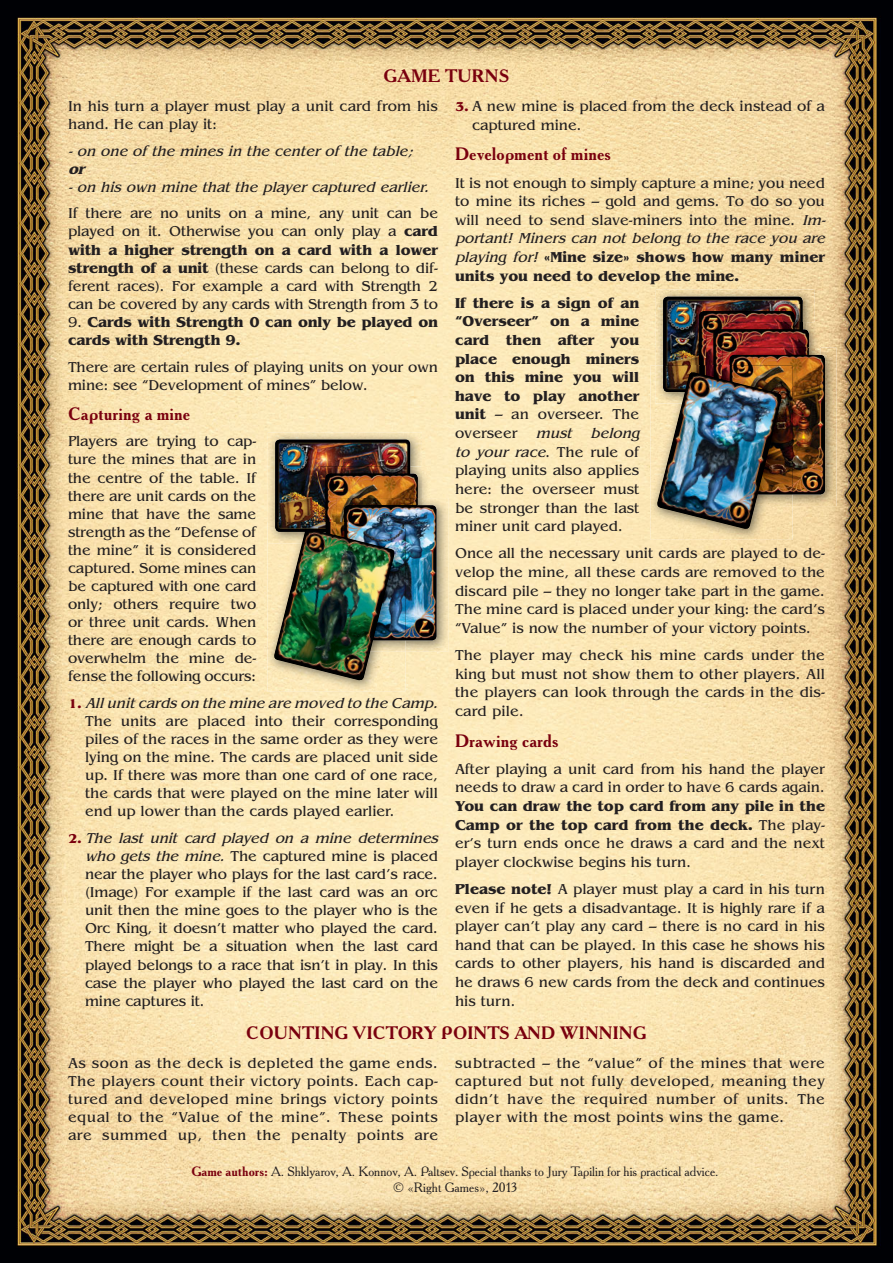
<style>
.page{position:relative;width:893px;height:1263px;background:#fff}
.page>*{position:absolute;margin:0;border:0;box-sizing:border-box;transform-origin:0 0}
.t1{font:700 18px "Academy";color:#79000e}
.t2{font:15px/18px "AG Bengaly C";color:#231f20}
.t3{font:italic 15px "AG Bengaly C";color:#231f20}
.t4{font:700 15px/18.1px "AG Bengaly C";letter-spacing:-.01em;color:#231f20}
.t5{font:italic 700 15px "AG Bengaly C";color:#231f20}
.t6{font:13.5px/16.2px "Academy";color:#231f20;text-align:center}
.s1{font-weight:700}
.s2{font-weight:400}
.s3{font-weight:700;font-size:13.5px;color:#79000e}
.s4{font-style:italic}
.s5{font-weight:700;color:#79000e}
</style>
<div class="page">
<img style="left:0;top:0;width:893px;height:1263px">
<img style="left:268px;top:432px;width:154px;height:90px">
<img style="left:275px;top:440px;width:135px;height:82px">
<img style="left:410px;top:466px;width:19px;height:32px">
<img style="left:318px;top:466px;width:92px;height:56px">
<img style="left:326px;top:474px;width:92px;height:48px">
<img style="left:406px;top:498px;width:42px;height:154px">
<svg style="left:418px;top:498px;width:11px;height:7px"></svg>
<img style="left:337px;top:498px;width:81px;height:24px">
<img style="left:344px;top:505px;width:92px;height:135px;border-radius:4px">
<img style="left:267px;top:522px;width:139px;height:169px">
<img style="left:268px;top:522px;width:5px;height:21px">
<img style="left:395px;top:640px;width:11px;height:12px">
<img style="left:395px;top:522px;width:11px;height:118px">
<svg style="left:273px;top:522px;width:122px;height:6px"></svg>
<img style="left:273px;top:528px;width:122px;height:153px">
<img style="left:656px;top:289px;width:158px;height:76px">
<img style="left:663px;top:297px;width:140px;height:68px">
<img style="left:803px;top:304px;width:3px;height:18px">
<img style="left:692px;top:304px;width:111px;height:61px">
<img style="left:699px;top:311px;width:95px;height:54px">
<img style="left:806px;top:322px;width:14px;height:26px">
<svg style="left:794px;top:322px;width:12px;height:7px"></svg>
<img style="left:706px;top:322px;width:88px;height:43px">
<img style="left:714px;top:329px;width:95px;height:36px">
<img style="left:793px;top:348px;width:43px;height:158px">
<svg style="left:809px;top:348px;width:11px;height:7px"></svg>
<img style="left:722px;top:348px;width:87px;height:17px">
<img style="left:730px;top:355px;width:95px;height:139px;border-radius:5px">
<img style="left:650px;top:365px;width:143px;height:175px">
<img style="left:656px;top:365px;width:7px;height:6px">
<img style="left:663px;top:365px;width:36px;height:6px">
<img style="left:699px;top:365px;width:15px;height:6px">
<img style="left:714px;top:365px;width:16px;height:6px">
<img style="left:782px;top:494px;width:11px;height:12px">
<img style="left:730px;top:365px;width:63px;height:129px">
<img style="left:656px;top:371px;width:126px;height:159px">
<p class="t1" style="left:384px;top:69px;width:127px">GAME TURNS</p>
<p class="t2" style="left:68px;top:98px;width:371px">In his turn a player must play a unit card from his hand. He can play it:</p>
<p class="t3" style="left:68px;top:145px;width:349px">- on one of the mines in the center of the table;</p>
<p class="t5" style="left:68px;top:163px;width:22px">or</p>
<p class="t3" style="left:68px;top:181px;width:366px">- on his own mine that the player captured earlier.</p>
<p class="t2" style="left:68px;top:206px;width:372px;text-align:justify">If there are no units on a mine, any unit can be played on it. Otherwise you can only play a <span class="s1">card with a higher strength on a card with a lower strength of a unit</span> (these cards can belong to dif&shy;ferent races). For example a card with Strength 2 can be covered by any cards with Strength from 3 to</p>
<p class="t4" style="left:68px;top:314px;width:371px"><span class="s2">9.</span> Cards with Strength 0 can only be played on cards with Strength 9.</p>
<p class="t2" style="left:68px;top:359px;width:371px">There are certain rules of playing units on your own mine: see “Development of mines” below.</p>
<p class="t1" style="left:68px;top:407px;width:124px">Capturing a mine</p>
<p class="t2" style="left:68px;top:434px;width:190px;text-align:justify">Players are trying to cap&shy;ture the mines that are in the centre of the table. If there are unit cards on the mine that have the same strength as the “Defense of the mine” it is considered captured. Some mines can be captured with one card only; others require two or three unit cards. When there are enough cards to overwhelm the mine de&shy;fense the following occurs:</p>
<p class="t2" style="left:85px;top:695px;width:358px;text-indent:-17px"><span class="s3">1 .</span> <span class="s4">Allunitcards on the mine are moved to the Camp.<br></span>The units are placed into their corresponding piles of the races in the same order as they were lying on the mine. The cards are placed unit side up. If there was more than one card of one race, the cards that were played on the mine later will end up lower than the cards played earlier.</p>
<p class="t2" style="left:85px;top:830px;width:358px;text-indent:-17px"><span class="s3">2 .</span> <span class="s4">The last unit card played on a mine determines who gets the mine.</span> The captured mine is placed near the player who plays for the last card’s race. (Image) For example if the last card was an orc unit then the mine goes to the player who is the Orc King, it doesn’t matter who played the card.<br>There might be a situation when the last card played belongs to a race that isn’t in play. In this case the player who played the last card on the mine captures it.</p>
<p class="t2" style="left:472px;top:98px;width:354px;line-height:18.6px;text-indent:-17px"><span class="s3">3.</span> A new mine is placed from the deck instead of a captured mine.</p>
<p class="t1" style="left:455px;top:148px;width:157px">Development of mines</p>
<p class="t2" style="left:455px;top:175px;width:375px;line-height:18.6px">It is not enough to simply capture a mine; you need to mine its riches – gold and gems. To do so you will need to send slave-miners into the mine. <span class="s4">Im&shy;portant! Miners can not belong to the race you are playing for!</span> <span class="s1">«Mine size» shows how many miner units you need to develop the mine.</span></p>
<p class="t2" style="left:455px;top:295px;width:189px;line-height:18.6px"><span class="s1">If there is a sign of an “Overseer” on a mine card then after you place enough miners on this mine you will have to play another unit</span> – an overseer. The o v e r s e e r <span class="s4">must belong to your race</span>. The rule of playing units also applies here: the overseer must be stronger than the last miner unit card played.</p>
<p class="t2" style="left:455px;top:545px;width:371px;line-height:18.6px;text-align:justify">Once all the necessary unit cards are played to de&shy;velop the mine, all these cards are removed to the discard pile – they no longer take part in the game.<br>The mine card is placed under your king: the card’s “Value” is now the number of your victory points.</p>
<p class="t2" style="left:455px;top:647px;width:372px;line-height:18.6px;text-align:justify">The player may check his mine cards under the king but must not show them to other players. All the players can look through the cards in the dis&shy;card pile.</p>
<p class="t1" style="left:455px;top:734px;width:105px">Drawing cards</p>
<p class="t2" style="left:455px;top:761px;width:371px;line-height:18.6px">After playing a unit card from his hand the player needs to draw a card in order to have 6 cards again.</p>
<p class="t2" style="left:455px;top:798px;width:371px;line-height:18.6px;text-align:justify"><span class="s1">You can draw the top card from any pile in the Camp or the top card from the deck.</span> The play&shy;er’s turn ends once he draws a card and the next player clockwise begins his turn.</p>
<p class="t2" style="left:455px;top:881px;width:371px;line-height:18.6px;text-align:justify"><span class="s1">Please note!</span> A player must play a card in his turn even if he gets a disadvantage. It is highly rare if a player can’t play any card – there is no card in his hand that can be played. In this case he shows his cards to other players, his hand is discarded and he draws 6 new cards from the deck and continues his turn.</p>
<p class="t1" style="left:246px;top:1026px;width:402px">COUNTING VICTORY POINTS AND WINNING</p>
<p class="t2" style="left:68px;top:1055px;width:372px;text-align:justify">As soon as the deck is depleted the game ends.<br>The players count their victory points. Each cap&shy;tured and developed mine brings victory points equal to the “Value of the mine”. These points are summed up, then the penalty points are</p>
<p class="t2" style="left:455px;top:1055px;width:371px;text-align:justify">subtracted – the “value” of the mines that were captured but not fully developed, meaning they didn’t have the required number of units. The player with the most points wins the game.</p>
<p class="t6" style="left:191px;top:1164px;width:529px"><span class="s5">Game authors:</span> A. Shklyarov, A. Konnov, A. Paltsev. Special thanks to Jury Tapilin for his practical advice. © «Right Games», 2013</p>
</div>
